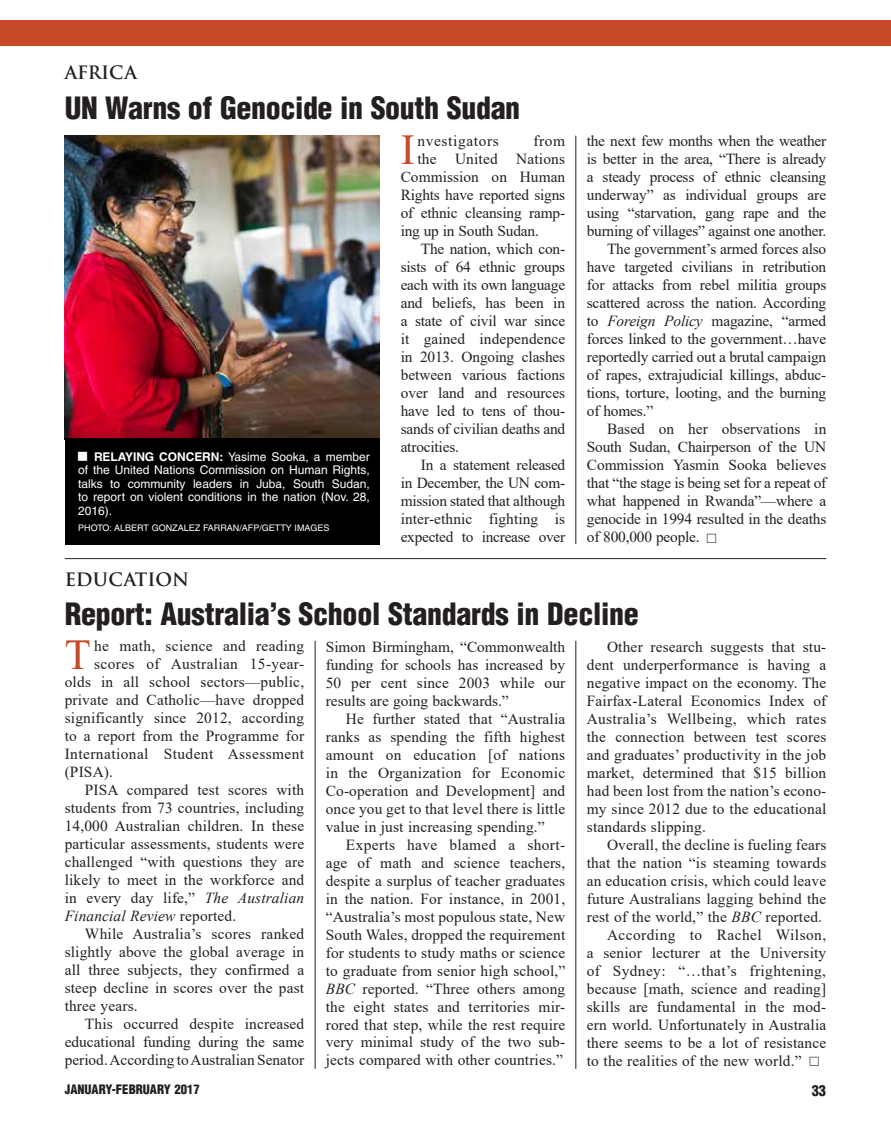
<style>
.page{position:relative;width:891px;height:1148px;background:#fff}
.page>*{position:absolute;margin:0;border:0;box-sizing:border-box;transform-origin:0 0}
.t1{font:42.6px "Times New Roman";color:#c84927}
.t2{font:900 condensed 30px "Helvetica";letter-spacing:-.01em;color:#231f20}
.t3{font:600 18px "Trajan Pro 3";letter-spacing:-.005em;color:#231f20}
.t4{font:15.3px/18px "Times New Roman";letter-spacing:.005em;color:#231f20;text-align:justify}
.t5{font:15.3px "Times New Roman";letter-spacing:-.015em;color:#231f20}
.t6{font:15.3px "Times New Roman";letter-spacing:.025em;color:#231f20}
.t7{font:15.3px "Times New Roman";letter-spacing:.03em;color:#231f20}
.t8{font:italic 15.3px "Times New Roman";letter-spacing:.01em;color:#231f20}
.t9{font:15.3px "Times New Roman";letter-spacing:.04em;color:#231f20}
.t10{font:900 condensed 14.7px "Helvetica";color:#231f20}
.t11{font:900 condensed 12.75px "Helvetica";color:#231f20}
.t12{font:12px/13.5px "Helvetica";color:#fff;text-align:justify}
.t13{font:9px "Helvetica";color:#fff}
.s1{font-weight:700}
.s2{font-style:italic}
.s3{font-style:normal}
</style>
<div class="page">
<div style="left:0;top:20px;width:891px;height:25px;background:#c84927"></div>
<img style="left:65px;top:136px;width:315px;height:302px">
<div style="left:65px;top:438px;width:315px;height:107px;background:#000"></div>
<hr style="left:65px;top:558px;width:761px;height:1px;background:#231f20">
<hr style="left:576px;top:136px;width:1px;height:408px;background:#231f20">
<hr style="left:576px;top:641px;width:1px;height:427px;background:#231f20">
<hr style="left:315px;top:641px;width:1px;height:427px;background:#231f20">
<p class="t3" style="left:65px;top:60px;width:74px">AFRICA</p>
<h2 class="t2" style="left:65px;top:89px;width:457px">UN Warns of Genocide in South Sudan</h2>
<h1 class="t1" style="left:401px;top:120px;width:16px">I</h1>
<p class="t9" style="left:418px;top:130px;width:83px">nvestigators</p>
<p class="t4" style="left:533px;top:132px;width:33px">from</p>
<p class="t4" style="left:418px;top:150px;width:149px">the United Nations</p>
<p class="t4" style="left:401px;top:168px;width:166px">Commission on Human</p>
<p class="t4" style="left:401px;top:186px;width:166px">Rights have reported signs</p>
<p class="t4" style="left:401px;top:204px;width:166px">of ethnic cleansing ramp-</p>
<p class="t4" style="left:401px;top:222px;width:140px">ing up in South Sudan.</p>
<p class="t4" style="left:421px;top:240px;width:146px">The nation, which con-</p>
<p class="t4" style="left:401px;top:258px;width:166px">sists of 64 ethnic groups</p>
<p class="t4" style="left:401px;top:276px;width:166px">each with its own language</p>
<p class="t4" style="left:401px;top:294px;width:166px">and beliefs, has been in</p>
<p class="t4" style="left:401px;top:312px;width:166px">a state of civil war since</p>
<p class="t4" style="left:401px;top:330px;width:166px">it gained independence</p>
<p class="t4" style="left:401px;top:348px;width:166px">in 2013. Ongoing clashes</p>
<p class="t4" style="left:401px;top:366px;width:166px">between various factions</p>
<p class="t4" style="left:401px;top:384px;width:166px">over land and resources</p>
<p class="t4" style="left:401px;top:401px;width:166px">have led to tens of thou-</p>
<p class="t4" style="left:401px;top:419px;width:166px">sands of civilian deaths and</p>
<p class="t4" style="left:401px;top:437px;width:60px">atrocities.</p>
<p class="t5" style="left:421px;top:454px;width:146px">In a statement released</p>
<p class="t5" style="left:401px;top:472px;width:166px">in December, the UN com-</p>
<p class="t5" style="left:401px;top:490px;width:166px">mission stated that although</p>
<p class="t4" style="left:401px;top:509px;width:166px">inter-ethnic fighting is</p>
<p class="t5" style="left:401px;top:526px;width:166px">expected to increase over</p>
<p class="t12" style="left:78px;top:450px;width:293px;text-indent:16px"><span class="s1">RELAYING CONCERN:</span> Yasime Sooka, a member of the United Nations Commission on Human Rights, talks to community leaders in Juba, South Sudan, to report on violent conditions in the nation (Nov. 28, 2016).</p>
<p class="t13" style="left:78px;top:523px;width:253px">PHOTO: ALBERT GONZALEZ FARRAN/AFP/GETTY IMAGES</p>
<p class="t3" style="left:65px;top:567px;width:126px">EDUCATION</p>
<p class="t5" style="left:587px;top:130px;width:241px">the next few months when the weather</p>
<p class="t5" style="left:587px;top:148px;width:241px">is better in the area, “There is already</p>
<p class="t5" style="left:587px;top:166px;width:241px">a steady process of ethnic cleansing</p>
<p class="t4" style="left:587px;top:186px;width:241px">underway” as individual groups are</p>
<p class="t5" style="left:587px;top:202px;width:241px">using “starvation, gang rape and the</p>
<p class="t5" style="left:587px;top:220px;width:241px">burning of villages” against one another.</p>
<p class="t4" style="left:607px;top:240px;width:221px">The government’s armed forces also</p>
<p class="t4" style="left:587px;top:258px;width:241px">have targeted civilians in retribution</p>
<p class="t4" style="left:587px;top:276px;width:241px">for attacks from rebel militia groups</p>
<p class="t4" style="left:587px;top:294px;width:241px">scattered across the nation. According</p>
<p class="t4" style="left:587px;top:312px;width:241px">to <span class="s2">Foreign Policy</span> magazine, “armed</p>
<p class="t4" style="left:587px;top:330px;width:241px">forces linked to the government…have</p>
<p class="t4" style="left:587px;top:348px;width:241px">reportedly carried out a brutal campaign</p>
<p class="t4" style="left:587px;top:366px;width:241px">of rapes, extrajudicial killings, abduc-</p>
<p class="t4" style="left:587px;top:384px;width:241px">tions, torture, looting, and the burning</p>
<p class="t4" style="left:587px;top:402px;width:68px">of homes.”</p>
<p class="t4" style="left:607px;top:420px;width:221px">Based on her observations in</p>
<p class="t4" style="left:587px;top:438px;width:241px">South Sudan, Chairperson of the UN</p>
<p class="t4" style="left:587px;top:456px;width:241px">Commission Yasmin Sooka believes</p>
<p class="t4" style="left:587px;top:474px;width:241px">that “the stage is being set for a repeat of</p>
<p class="t4" style="left:587px;top:492px;width:241px">what happened in Rwanda”—where a</p>
<p class="t4" style="left:587px;top:510px;width:241px">genocide in 1994 resulted in the deaths</p>
<p class="t4" style="left:587px;top:527px;width:114px">of 800,000 people.</p>
<h2 class="t2" style="left:65px;top:594px;width:576px">Report: Australia’s School Standards in Decline</h2>
<h1 class="t1" style="left:65px;top:625px;width:27px">T</h1>
<p class="t4" style="left:94px;top:637px;width:211px">he math, science and reading</p>
<p class="t6" style="left:94px;top:653px;width:211px">scores of Australian 15-year-</p>
<p class="t4" style="left:65px;top:673px;width:241px">olds in all school sectors—public,</p>
<p class="t4" style="left:65px;top:691px;width:241px">private and Catholic—have dropped</p>
<p class="t4" style="left:65px;top:709px;width:241px">significantly since 2012, according</p>
<p class="t4" style="left:65px;top:727px;width:241px">to a report from the Programme for</p>
<p class="t7" style="left:65px;top:743px;width:241px">International Student Assessment</p>
<p class="t4" style="left:65px;top:763px;width:50px">(PISA).</p>
<p class="t4" style="left:85px;top:781px;width:221px">PISA compared test scores with</p>
<p class="t4" style="left:65px;top:798px;width:241px">students from 73 countries, including</p>
<p class="t4" style="left:65px;top:816px;width:241px">14,000 Australian children. In these</p>
<p class="t4" style="left:65px;top:834px;width:241px">particular assessments, students were</p>
<p class="t4" style="left:65px;top:852px;width:241px">challenged “with questions they are</p>
<p class="t4" style="left:65px;top:870px;width:241px">likely to meet in the workforce and</p>
<p class="t4" style="left:65px;top:888px;width:241px">in every day life,” <span class="s2">The Australian</span></p>
<p class="t8" style="left:65px;top:905px;width:173px">Financial Review <span class="s3">reported.</span></p>
<p class="t4" style="left:85px;top:924px;width:221px">While Australia’s scores ranked</p>
<p class="t4" style="left:65px;top:942px;width:241px">slightly above the global average in</p>
<p class="t4" style="left:65px;top:960px;width:241px">all three subjects, they confirmed a</p>
<p class="t4" style="left:65px;top:978px;width:241px">steep decline in scores over the past</p>
<p class="t4" style="left:65px;top:996px;width:74px">three years.</p>
<p class="t4" style="left:85px;top:1014px;width:221px">This occurred despite increased</p>
<p class="t4" style="left:65px;top:1032px;width:241px">educational funding during the same</p>
<p class="t4" style="left:65px;top:1050px;width:241px">period. According to Australian Senator</p>
<p class="t4" style="left:326px;top:637px;width:241px">Simon Birmingham, “Commonwealth funding for schools has increased by 50 per cent since 2003 while our results are going backwards.”</p>
<p class="t4" style="left:326px;top:709px;width:241px;text-indent:20px">He further stated that “Australia ranks as spending the fifth highest amount on education [of nations in the Organization for Economic Co-operation and Development] and once you get to that level there is little value in just increasing spending.”</p>
<p class="t4" style="left:326px;top:835px;width:241px;text-indent:20px">Experts have blamed a short&shy;age of math and science teachers, despite a surplus of teacher graduates in the nation. For instance, in 2001, “Australia’s most populous state, New South Wales, dropped the requirement for students to study maths or science to graduate from senior high school,” <span class="s2">BBC</span> reported. “Three others among the eight states and territories mir&shy;rored that step, while the rest require very minimal study of the two sub&shy;jects compared with other countries.”</p>
<p class="t4" style="left:587px;top:637px;width:241px;text-indent:20px">Other research suggests that stu&shy;dent underperformance is having a negative impact on the economy. The Fairfax-Lateral Economics Index of Australia’s Wellbeing, which rates the connection between test scores and graduates’ productivity in the job market, determined that $15 billion had been lost from the nation’s econo&shy;my since 2012 due to the educational standards slipping.</p>
<p class="t4" style="left:607px;top:835px;width:221px">Overall, the decline is fueling fears</p>
<p class="t4" style="left:587px;top:853px;width:241px">that the nation “is steaming towards</p>
<p class="t4" style="left:587px;top:871px;width:241px">an education crisis, which could leave</p>
<p class="t4" style="left:587px;top:889px;width:241px">future Australians lagging behind the</p>
<p class="t4" style="left:587px;top:907px;width:237px">rest of the world,” the <span class="s2">BBC</span> reported.</p>
<p class="t7" style="left:607px;top:923px;width:221px">According to Rachel Wilson,</p>
<p class="t4" style="left:587px;top:943px;width:241px">a senior lecturer at the University</p>
<p class="t6" style="left:587px;top:959px;width:241px">of Sydney: “…that’s frightening,</p>
<p class="t4" style="left:587px;top:979px;width:241px">because [math, science and reading]</p>
<p class="t4" style="left:587px;top:997px;width:241px">skills are fundamental in the mod-</p>
<p class="t4" style="left:587px;top:1015px;width:241px">ern world. Unfortunately in Australia</p>
<p class="t4" style="left:587px;top:1033px;width:241px">there seems to be a lot of resistance</p>
<p class="t4" style="left:587px;top:1051px;width:216px">to the realities of the new world.”</p>
<p class="t11" style="left:65px;top:1081px;width:137px">JANUARY-FEBRUARY 2017</p>
<p class="t10" style="left:812px;top:1080px;width:16px">33</p>
</div>
